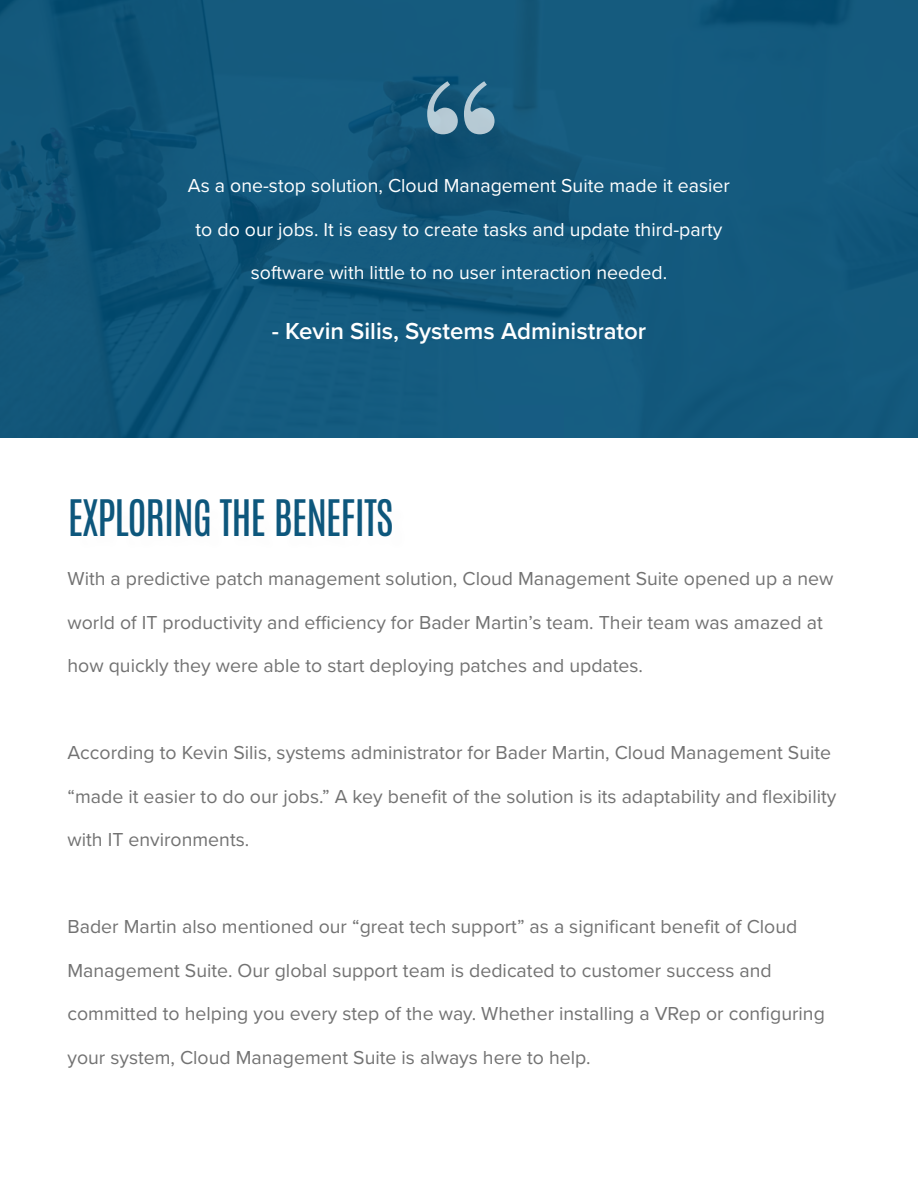
<style>
.page{position:relative;width:918px;height:1188px;background:#fff}
.page>*{position:absolute;margin:0;border:0;box-sizing:border-box;transform-origin:0 0}
.t1{font:700 150px "Bodoni URW";color:#fff}
.t2{font:42px "Antonio";letter-spacing:-.03em;color:#004e76}
.t3{font:600 24px "Proxima Nova";color:#fff}
.t4{font:19.5px "Proxima Nova";color:#727272}
.t5{font:19.5px "Proxima Nova";color:#fff}
</style>
<div class="page">
<svg style="left:0;top:0;width:918px;height:438px;background:#12577b"></svg>
<div style="left:430px;top:84px;width:84px;height:69px;background:#000;opacity:.04"></div>
<h1 class="t1" style="left:422px;top:47px;width:79px">“</h1>
<p class="t5" style="left:188px;top:171px;width:544px">As a one-stop solution, Cloud Management Suite made it easier</p>
<p class="t5" style="left:196px;top:215px;width:528px">to do our jobs. It is easy to create tasks and update third-party</p>
<p class="t5" style="left:251px;top:258px;width:418px">software with little to no user interaction needed.</p>
<p class="t3" style="left:272px;top:313px;width:376px">- Kevin Silis, Systems Administrator</p>
<h2 class="t2" style="left:68px;top:487px;width:328px">EXPLORING THE BENEFITS</h2>
<p class="t4" style="left:68px;top:564px;width:768px">With a predictive patch management solution, Cloud Management Suite opened up a new</p>
<p class="t4" style="left:68px;top:608px;width:757px">world of IT productivity and efficiency for Bader Martin’s team. Their team was amazed at</p>
<p class="t4" style="left:68px;top:651px;width:577px">how quickly they were able to start deploying patches and updates.</p>
<p class="t4" style="left:68px;top:738px;width:765px">According to Kevin Silis, systems administrator for Bader Martin, Cloud Management Suite</p>
<p class="t4" style="left:68px;top:782px;width:770px">“made it easier to do our jobs.” A key benefit of the solution is its adaptability and flexibility</p>
<p class="t4" style="left:68px;top:825px;width:183px">with IT environments.</p>
<p class="t4" style="left:68px;top:912px;width:731px">Bader Martin also mentioned our “great tech support” as a significant benefit of Cloud</p>
<p class="t4" style="left:68px;top:956px;width:706px">Management Suite. Our global support team is dedicated to customer success and</p>
<p class="t4" style="left:68px;top:999px;width:759px">committed to helping you every step of the way. Whether installing a VRep or configuring</p>
<p class="t4" style="left:68px;top:1043px;width:525px">your system, Cloud Management Suite is always here to help.</p>
</div>
